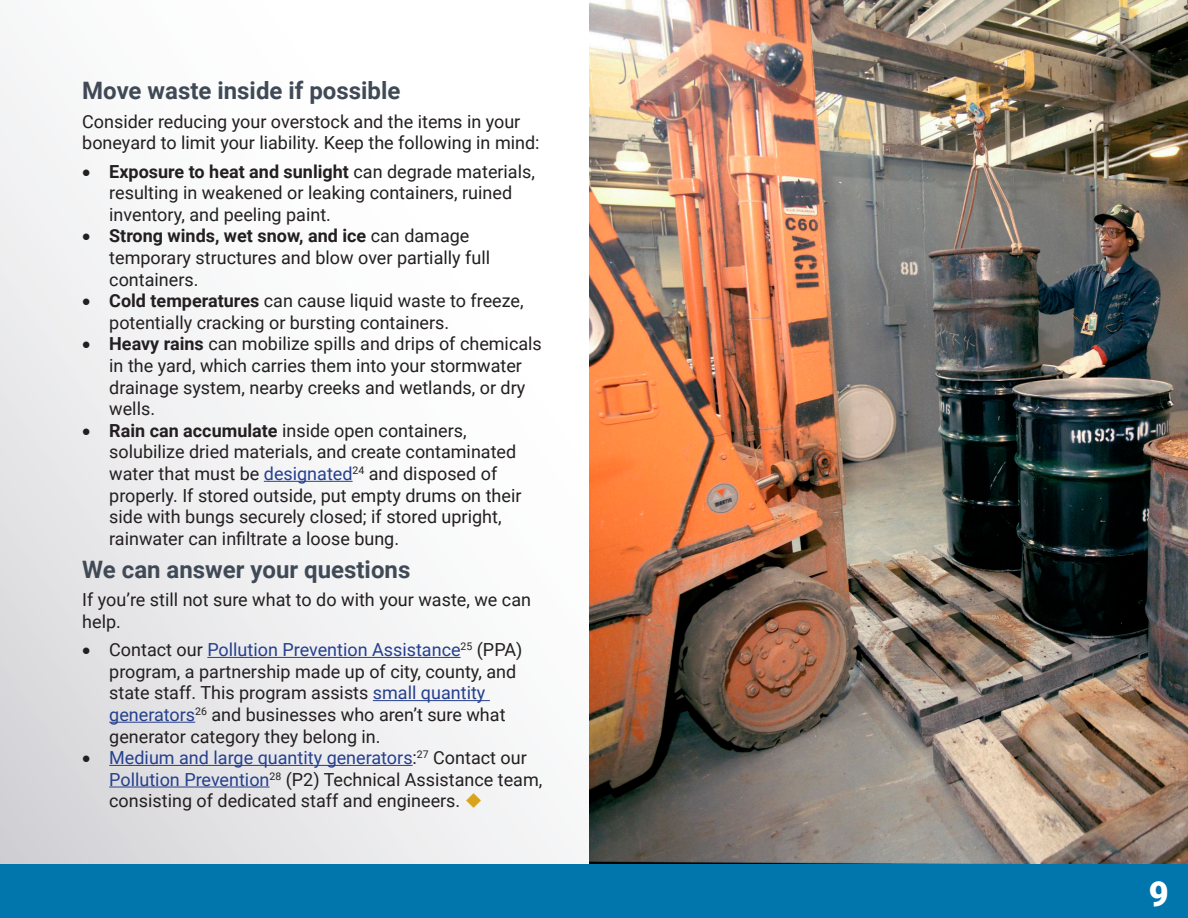
<style>
.page{position:relative;width:1188px;height:918px;background:#fff}
.page>*{position:absolute;margin:0;border:0;box-sizing:border-box;transform-origin:0 0}
.t1{font:900 34.5px "Cxfrwj Roboto";color:#fff}
.t2{font:700 24px "Tvydxs Roboto";color:#404a56}
.t3{font:18px/21.6px "Ctlnfb Roboto";color:#231f20}
.s1{font-family:"Tvydxs Roboto";font-weight:700}
.s2{color:#253f8e}
.s3{font-family:"Ftmwww Roboto"}
.s4{color:#d9a31a}
</style>
<div class="page">
<svg style="left:0;top:2px;width:590px;height:862px"></svg>
<img style="left:590px;top:0;width:598px;height:864px">
<div style="left:0;top:864px;width:1188px;height:54px;background:#0176ac"></div>
<hr style="left:264px;top:481px;width:89px;height:1px;background:#253f8e">
<hr style="left:207px;top:657px;width:254px;height:1px;background:#253f8e">
<hr style="left:373px;top:700px;width:117px;height:1px;background:#253f8e">
<hr style="left:109px;top:722px;width:86px;height:1px;background:#253f8e">
<hr style="left:109px;top:765px;width:304px;height:1px;background:#253f8e">
<hr style="left:109px;top:787px;width:161px;height:1px;background:#253f8e">
<h4 class="t2" style="left:82px;top:74px;width:320px">Move waste inside if possible</h4>
<p class="t3" style="left:82px;top:110px;width:459px">Consider reducing your overstock and the items in your boneyard to limit your liability. Keep the following in mind:</p>
<p class="t3" style="left:109px;top:160px;width:427px;text-indent:-27px">• <span class="s1">Exposure to heat and sunlight</span> can degrade materials, resulting in weakened or leaking containers, ruined inventory, and peeling paint.</p>
<p class="t3" style="left:109px;top:225px;width:382px;text-indent:-27px">• <span class="s1">Strong winds, wet snow, and ice</span> can damage temporary structures and blow over partially full containers.</p>
<p class="t3" style="left:109px;top:289px;width:416px;text-indent:-27px">• <span class="s1">Cold temperatures</span> can cause liquid waste to freeze, potentially cracking or bursting containers.</p>
<p class="t3" style="left:109px;top:333px;width:434px;text-indent:-27px">• <span class="s1">Heavy rains</span> can mobilize spills and drips of chemicals in the yard, which carries them into your stormwater drainage system, nearby creeks and wetlands, or dry wells.</p>
<p class="t3" style="left:109px;top:419px;width:414px;text-indent:-27px">• <span class="s1">Rain can accumulate</span> inside open containers, solubilize dried materials, and create contaminated water that must be <span class="s2">designated</span><sup>24</sup> and disposed of properly. If stored outside, put empty drums on their side with bungs securely closed; if stored upright, <span class="s3">rainwater can infiltrate a loose bung.</span></p>
<h4 class="t2" style="left:82px;top:552px;width:330px">We can answer your questions</h4>
<p class="t3" style="left:82px;top:588px;width:450px">If you’re still not sure what to do with your waste, we can help.</p>
<p class="t3" style="left:109px;top:638px;width:415px;text-indent:-27px">• Contact our <span class="s2">Pollution Prevention Assistance</span><sup>25</sup> (PPA) program, a partnership made up of city, county, and state staff. This program assists <span class="s2">small quantity generators</span><sup>26</sup> and businesses who aren’t sure what generator category they belong in.</p>
<p class="t3" style="left:109px;top:746px;width:435px;text-indent:-27px">• <span class="s2">Medium and large quantity generators</span>:<sup>27</sup> Contact our<br><span class="s2">Pollution Prevention</span><sup>28</sup> (P2) Technical Assistance team, consisting of dedicated staff and engineers. <span class="s4">◆</span></p>
<h1 class="t1" style="left:1149px;top:870px;width:21px">9</h1>
</div>
